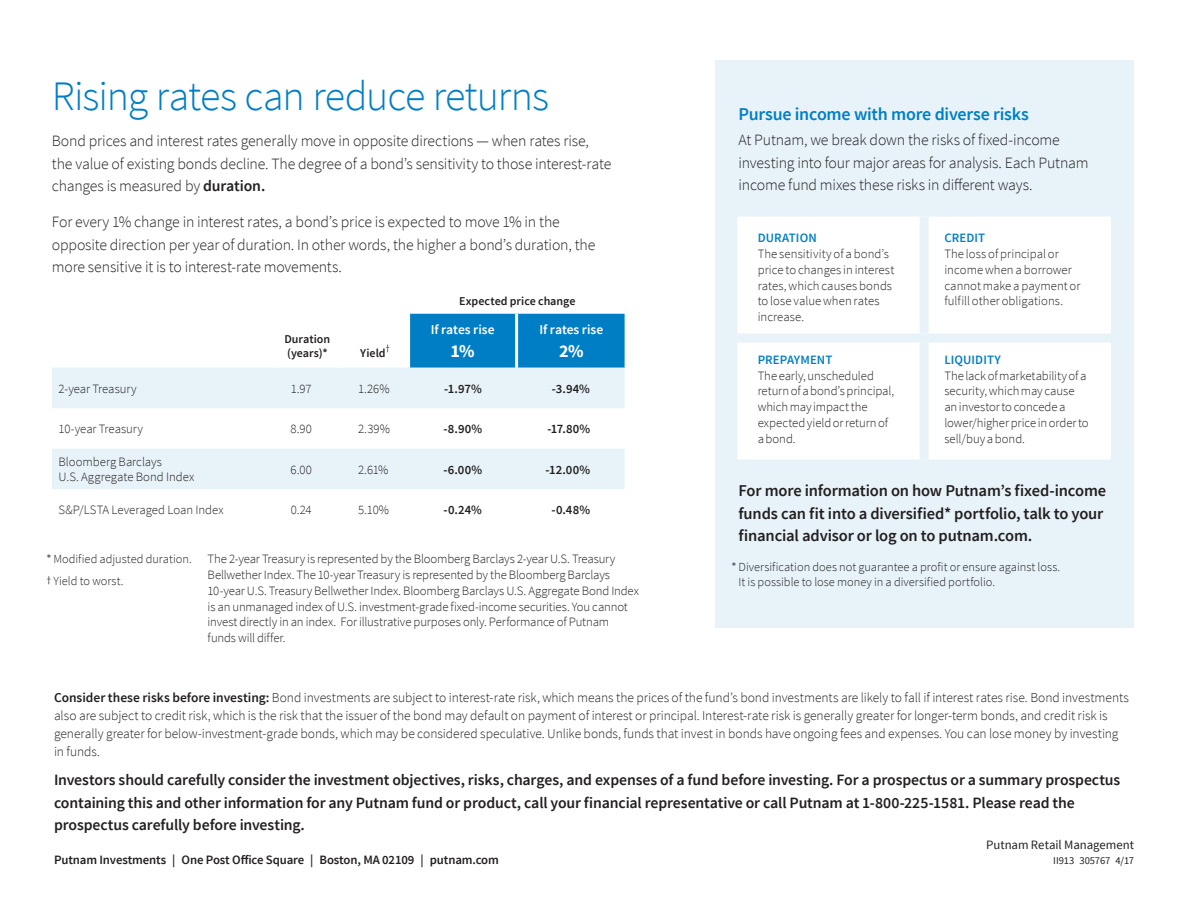
<style>
.page{position:relative;width:1188px;height:918px;background:#fff}
.page>*{position:absolute;margin:0;border:0;box-sizing:border-box;transform-origin:0 0}
.Headline{font:300 42px "Source Sans Pro";letter-spacing:-.025em;color:#007ec5}
.Subhead{font:600 18px "Source Sans Pro";letter-spacing:-.015em;color:#007ec5}
.Body{font:700 18px "Source Sans Pro";color:#fff}
.t1{font:600 16.5px/22.5px "Source Sans Pro";letter-spacing:-.01em;color:#231f20}
.Body-2{font:300 15.75px/22.5px "Source Sans Pro";letter-spacing:-.01em;color:#231f20}
.Body-3{font:600 15.75px/22.5px "Source Sans Pro";letter-spacing:-.01em;color:#231f20}
.Disclosure_small{font:300 13.5px/18px "Source Sans Pro";letter-spacing:-.005em;color:#231f20}
.Body-4{font:600 13.5px "Source Sans Pro";color:#fff}
.Footnote{font:300 12.75px/15.8px "Source Sans Pro";letter-spacing:-.005em;color:#231f20}
.Table_text{font:300 12.75px/15.3px "Source Sans Pro";letter-spacing:-.005em;color:#231f20}
.Table_text-2{font:600 12.75px "Source Sans Pro";letter-spacing:-.01em;color:#231f20}
.t2{font:600 12.75px "Source Sans Pro";letter-spacing:.005em;color:#007ec5}
.t3{font:12.75px "Source Sans Pro";letter-spacing:-.005em;color:#231f20}
.t4{font:300 12.3px/15.8px "Source Sans Pro";color:#231f20}
.Table_head{font:600 12px/14.4px "Source Sans Pro";color:#231f20}
.t5{font:10.5px "Source Sans Pro";letter-spacing:-.01em;color:#231f20}
.s1{font-weight:600}
</style>
<div class="page">
<div style="left:715px;top:60px;width:419px;height:568px;background:#e7f3f9"></div>
<div style="left:737px;top:217px;width:374px;height:243px;background:#fff"></div>
<div style="left:920px;top:217px;width:9px;height:117px;background:#e7f3f9"></div>
<div style="left:737px;top:334px;width:187px;height:9px;background:#e7f3f9"></div>
<div style="left:924px;top:334px;width:187px;height:9px;background:#e7f3f9"></div>
<div style="left:920px;top:343px;width:9px;height:117px;background:#e7f3f9"></div>
<div style="left:410px;top:314px;width:215px;height:54px;background:#007ec5"></div>
<svg style="left:52px;top:368px;width:573px;height:121px;fill:#e7f3f9"></svg>
<hr style="left:515px;top:314px;width:3px;height:54px;background:#fff">
<p class="Headline" style="left:52px;top:71px;width:499px">Rising rates can reduce returns</p>
<p class="Body-2" style="left:52px;top:130px;width:561px">Bond prices and interest rates generally move in opposite directions — when rates rise, the value of existing bonds decline. The degree of a bond’s sensitivity to those interest-rate changes is measured by <span class="s1">duration.</span></p>
<p class="Body-2" style="left:52px;top:211px;width:545px">For every 1% change in interest rates, a bond’s price is expected to move 1% in the opposite direction per year of duration. In other words, the higher a bond’s duration, the more sensitive it is to interest-rate movements.</p>
<p class="Table_head" style="left:284px;top:332px;width:47px">Duration (years)*</p>
<p class="Table_head" style="left:360px;top:346px;width:27px">Yield</p>
<p class="Table_head" style="left:459px;top:294px;width:118px">Expected price change</p>
<p class="Body-4" style="left:431px;top:321px;width:65px">If rates rise</p>
<p class="Body" style="left:451px;top:339px;width:25px">1%</p>
<p class="Body-4" style="left:539px;top:321px;width:65px">If rates rise</p>
<p class="Body" style="left:559px;top:339px;width:26px">2%</p>
<p class="Table_text" style="left:59px;top:381px;width:80px">2-year Treasury</p>
<p class="Table_text" style="left:291px;top:381px;width:22px">1.97</p>
<p class="Table_text" style="left:358px;top:381px;width:33px">1.26%</p>
<p class="Table_text-2" style="left:444px;top:380px;width:39px">-1.97%</p>
<p class="Table_text-2" style="left:552px;top:380px;width:40px">-3.94%</p>
<p class="Table_text" style="left:59px;top:421px;width:86px">10-year Treasury</p>
<p class="Table_text" style="left:291px;top:421px;width:23px">8.90</p>
<p class="Table_text" style="left:358px;top:421px;width:33px">2.39%</p>
<p class="Table_text-2" style="left:443px;top:421px;width:40px">-8.90%</p>
<p class="Table_text-2" style="left:547px;top:421px;width:44px">-17.80%</p>
<p class="Table_text" style="left:59px;top:454px;width:137px">Bloomberg Barclays<br>U.S. Aggregate Bond Index</p>
<p class="Table_text" style="left:291px;top:462px;width:23px">6.00</p>
<p class="Table_text" style="left:358px;top:462px;width:32px">2.61%</p>
<p class="Table_text-2" style="left:443px;top:461px;width:40px">-6.00%</p>
<p class="Table_text-2" style="left:546px;top:461px;width:46px">-12.00%</p>
<p class="Table_text" style="left:59px;top:502px;width:167px">S&amp;P/LSTA Leveraged Loan Index</p>
<p class="Table_text" style="left:291px;top:502px;width:22px">0.24</p>
<p class="Table_text" style="left:358px;top:502px;width:33px">5.10%</p>
<p class="Table_text-2" style="left:444px;top:502px;width:40px">-0.24%</p>
<p class="Table_text-2" style="left:552px;top:502px;width:40px">-0.48%</p>
<p class="t4" style="left:53px;top:551px;width:140px">Modified adjusted duration.</p>
<p class="t4" style="left:53px;top:573px;width:72px">Yield to worst.</p>
<p class="Footnote" style="left:208px;top:551px;width:433px">The 2-year Treasury is represented by the Bloomberg Barclays 2-year U.S. Treasury Bellwether Index. The 10-year Treasury is represented by the Bloomberg Barclays 10-year U.S. Treasury Bellwether Index. Bloomberg Barclays U.S. Aggregate Bond Index is an unmanaged index of U.S. investment-grade fixed-income securities. You cannot invest directly in an index. For illustrative purposes only. Performance of Putnam funds will differ.</p>
<p class="Subhead" style="left:739px;top:102px;width:292px">Pursue income with more diverse risks</p>
<p class="Body-2" style="left:739px;top:129px;width:352px">At Putnam, we break down the risks of fixed-income investing into four major areas for analysis. Each Putnam income fund mixes these risks in different ways.</p>
<p class="t2" style="left:758px;top:230px;width:61px">DURATION</p>
<p class="Footnote" style="left:758px;top:246px;width:138px">The sensitivity of a bond’s price to changes in interest rates, which causes bonds to lose value when rates increase.</p>
<p class="t2" style="left:944px;top:230px;width:42px">CREDIT</p>
<p class="Footnote" style="left:944px;top:246px;width:138px">The loss of principal or income when a borrower cannot make a payment or fulfill other obligations.</p>
<p class="t2" style="left:944px;top:351px;width:58px">LIQUIDITY</p>
<p class="Footnote" style="left:944px;top:367px;width:146px">The lack of marketability of a security, which may cause an investor to concede a lower/higher price in order to sell/buy a bond.</p>
<p class="t1" style="left:739px;top:480px;width:369px">For more information on how Putnam’s fixed-income funds can fit into a diversified* portfolio, talk to your financial advisor or log on to putnam.com.</p>
<p class="t4" style="left:739px;top:559px;width:323px">Diversification does not guarantee a profit or ensure against loss.<br>It is possible to lose money in a diversified portfolio.</p>
<p class="t2" style="left:758px;top:351px;width:76px">PREPAYMENT</p>
<p class="Footnote" style="left:758px;top:367px;width:138px">The early, unscheduled return of a bond’s principal, which may impact the expected yield or return of a bond.</p>
<p class="Disclosure_small" style="left:54px;top:689px;width:1077px"><span class="s1">Consider these risks before investing:</span> Bond investments are subject to interest-rate risk, which means the prices of the fund’s bond investments are likely to fall if interest rates rise. Bond investments also are subject to credit risk, which is the risk that the issuer of the bond may default on payment of interest or principal. Interest-rate risk is generally greater for longer-term bonds, and credit risk is generally greater for below-investment-grade bonds, which may be considered speculative. Unlike bonds, funds that invest in bonds have ongoing fees and expenses. You can lose money by investing in funds.</p>
<p class="Body-3" style="left:54px;top:769px;width:1068px">Investors should carefully consider the investment objectives, risks, charges, and expenses of a fund before investing. For a prospectus or a summary prospectus containing this and other information for any Putnam fund or product, call your financial representative or call Putnam at 1-800-225-1581. Please read the prospectus carefully before investing.</p>
<p class="t3" style="left:986px;top:837px;width:149px">Putnam Retail Management</p>
<p class="Table_text-2" style="left:54px;top:852px;width:446px">Putnam Investments | One Post Office Square | Boston, MA 02109 | putnam.com</p>
<p class="t5" style="left:1053px;top:854px;width:82px">II913 305767 4/17</p>
</div>
